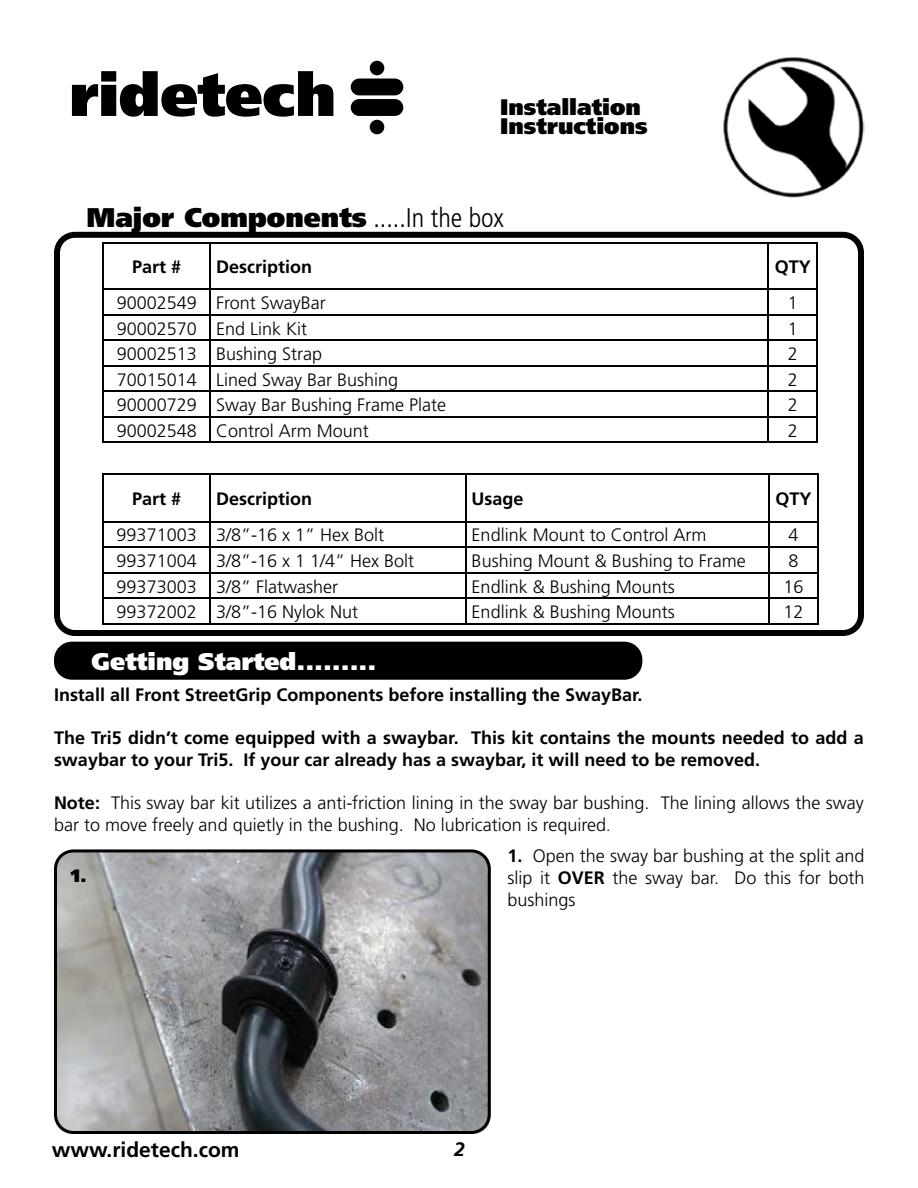
<style>
.page{position:relative;width:918px;height:1188px;background:#fff}
.page>*{position:absolute;margin:0;border:0;box-sizing:border-box;transform-origin:0 0}
.t1{font:900 27px "Frutiger";color:#000}
.t2{font:900 24px "Frutiger";color:#fff}
.t3{font:900 22.5px/19.5px "Frutiger LT Pro";color:#000}
.t4{font:700 21px "Frutiger LT Pro";color:#000}
.t5{font:italic 700 19.5px "Frutiger LT Pro";color:#000}
.t6{font:300 18px "Frutiger";color:#000}
.t7{font:700 18px/21.6px "Frutiger";color:#000}
.t8{font:300 18px/21.6px "Frutiger LT Pro";color:#000}
.t9{font:900 18px "Frutiger";color:#000}
.s1{font-family:"Frutiger LT Std";font-weight:300;font-stretch:condensed}
.s2{font-weight:700}
.s3{font-size:16.5px}
.s4{font-family:"Frutiger";font-weight:700}
</style>
<div class="page">
<img style="left:723px;top:84px;width:15px;height:86px">
<svg style="left:72px;top:71px;width:261px;height:46px"></svg>
<div style="left:351px;top:79px;width:52px;height:16px;background:#000;border-radius:8px"></div>
<div style="left:351px;top:99px;width:52px;height:17px;background:#000;border-radius:8px"></div>
<div style="left:370px;top:61px;width:14px;height:14px;background:#000;border-radius:50%"></div>
<div style="left:370px;top:120px;width:14px;height:14px;background:#000;border-radius:50%"></div>
<svg style="left:54px;top:232px;width:810px;height:404px"></svg>
<hr style="left:102px;top:242px;width:108px;height:2px;background:#000">
<hr style="left:102px;top:244px;width:2px;height:45px;background:#000">
<hr style="left:210px;top:242px;width:558px;height:2px;background:#000">
<hr style="left:209px;top:244px;width:2px;height:45px;background:#000">
<hr style="left:768px;top:242px;width:50px;height:2px;background:#000">
<hr style="left:767px;top:244px;width:2px;height:45px;background:#000">
<hr style="left:817px;top:244px;width:1px;height:45px;background:#000">
<hr style="left:102px;top:289px;width:108px;height:1px;background:#000">
<hr style="left:102px;top:290px;width:2px;height:24px;background:#000">
<hr style="left:210px;top:289px;width:558px;height:1px;background:#000">
<hr style="left:209px;top:290px;width:2px;height:24px;background:#000">
<hr style="left:768px;top:289px;width:50px;height:1px;background:#000">
<hr style="left:767px;top:290px;width:2px;height:24px;background:#000">
<hr style="left:102px;top:314px;width:108px;height:2px;background:#000">
<hr style="left:102px;top:316px;width:2px;height:24px;background:#000">
<hr style="left:210px;top:314px;width:558px;height:2px;background:#000">
<hr style="left:209px;top:316px;width:2px;height:24px;background:#000">
<hr style="left:768px;top:314px;width:50px;height:2px;background:#000">
<hr style="left:767px;top:316px;width:2px;height:24px;background:#000">
<hr style="left:102px;top:340px;width:108px;height:1px;background:#000">
<hr style="left:102px;top:341px;width:2px;height:24px;background:#000">
<hr style="left:210px;top:340px;width:558px;height:1px;background:#000">
<hr style="left:209px;top:341px;width:2px;height:24px;background:#000">
<hr style="left:768px;top:340px;width:50px;height:1px;background:#000">
<hr style="left:767px;top:341px;width:2px;height:24px;background:#000">
<hr style="left:102px;top:365px;width:108px;height:2px;background:#000">
<hr style="left:102px;top:367px;width:2px;height:24px;background:#000">
<hr style="left:210px;top:365px;width:558px;height:2px;background:#000">
<hr style="left:209px;top:367px;width:2px;height:24px;background:#000">
<hr style="left:768px;top:365px;width:50px;height:2px;background:#000">
<hr style="left:767px;top:367px;width:2px;height:24px;background:#000">
<hr style="left:102px;top:391px;width:108px;height:1px;background:#000">
<hr style="left:102px;top:392px;width:2px;height:24px;background:#000">
<hr style="left:210px;top:391px;width:558px;height:1px;background:#000">
<hr style="left:209px;top:392px;width:2px;height:24px;background:#000">
<hr style="left:768px;top:391px;width:50px;height:1px;background:#000">
<hr style="left:767px;top:392px;width:2px;height:24px;background:#000">
<hr style="left:102px;top:416px;width:108px;height:2px;background:#000">
<hr style="left:102px;top:418px;width:2px;height:24px;background:#000">
<hr style="left:210px;top:416px;width:558px;height:2px;background:#000">
<hr style="left:209px;top:418px;width:2px;height:24px;background:#000">
<hr style="left:768px;top:416px;width:50px;height:2px;background:#000">
<hr style="left:767px;top:418px;width:2px;height:24px;background:#000">
<svg style="left:817px;top:290px;width:1px;height:152px"></svg>
<hr style="left:102px;top:442px;width:108px;height:1px;background:#000">
<hr style="left:210px;top:442px;width:558px;height:1px;background:#000">
<hr style="left:768px;top:442px;width:50px;height:1px;background:#000">
<hr style="left:102px;top:473px;width:108px;height:1px;background:#000">
<hr style="left:102px;top:474px;width:2px;height:47px;background:#000">
<hr style="left:210px;top:473px;width:256px;height:1px;background:#000">
<hr style="left:209px;top:474px;width:2px;height:47px;background:#000">
<hr style="left:466px;top:473px;width:303px;height:1px;background:#000">
<hr style="left:465px;top:474px;width:1px;height:47px;background:#000">
<hr style="left:769px;top:473px;width:50px;height:1px;background:#000">
<hr style="left:768px;top:474px;width:2px;height:47px;background:#000">
<hr style="left:817px;top:474px;width:2px;height:47px;background:#000">
<hr style="left:102px;top:521px;width:108px;height:2px;background:#000">
<hr style="left:102px;top:523px;width:2px;height:24px;background:#000">
<hr style="left:210px;top:521px;width:256px;height:2px;background:#000">
<hr style="left:209px;top:523px;width:2px;height:24px;background:#000">
<hr style="left:466px;top:521px;width:303px;height:2px;background:#000">
<hr style="left:769px;top:521px;width:50px;height:2px;background:#000">
<hr style="left:768px;top:523px;width:2px;height:24px;background:#000">
<hr style="left:817px;top:523px;width:2px;height:24px;background:#000">
<hr style="left:102px;top:547px;width:108px;height:1px;background:#000">
<hr style="left:102px;top:548px;width:2px;height:24px;background:#000">
<hr style="left:210px;top:547px;width:256px;height:1px;background:#000">
<hr style="left:209px;top:548px;width:2px;height:24px;background:#000">
<hr style="left:466px;top:547px;width:303px;height:1px;background:#000">
<hr style="left:769px;top:547px;width:50px;height:1px;background:#000">
<hr style="left:768px;top:548px;width:2px;height:24px;background:#000">
<hr style="left:817px;top:548px;width:2px;height:24px;background:#000">
<hr style="left:102px;top:572px;width:108px;height:2px;background:#000">
<hr style="left:102px;top:574px;width:2px;height:24px;background:#000">
<hr style="left:210px;top:572px;width:256px;height:2px;background:#000">
<hr style="left:209px;top:574px;width:2px;height:24px;background:#000">
<hr style="left:466px;top:572px;width:303px;height:2px;background:#000">
<hr style="left:769px;top:572px;width:50px;height:2px;background:#000">
<hr style="left:768px;top:574px;width:2px;height:24px;background:#000">
<hr style="left:817px;top:574px;width:2px;height:24px;background:#000">
<hr style="left:102px;top:598px;width:108px;height:1px;background:#000">
<hr style="left:102px;top:599px;width:2px;height:24px;background:#000">
<hr style="left:210px;top:598px;width:256px;height:1px;background:#000">
<hr style="left:209px;top:599px;width:2px;height:24px;background:#000">
<hr style="left:466px;top:598px;width:303px;height:1px;background:#000">
<svg style="left:465px;top:523px;width:1px;height:100px"></svg>
<hr style="left:769px;top:598px;width:50px;height:1px;background:#000">
<hr style="left:768px;top:599px;width:2px;height:24px;background:#000">
<hr style="left:817px;top:599px;width:2px;height:24px;background:#000">
<hr style="left:102px;top:623px;width:108px;height:2px;background:#000">
<hr style="left:210px;top:623px;width:256px;height:2px;background:#000">
<hr style="left:466px;top:623px;width:303px;height:2px;background:#000">
<hr style="left:769px;top:623px;width:50px;height:2px;background:#000">
<div style="left:54px;top:642px;width:588px;height:38px;background:#000;border-radius:18px"></div>
<svg style="left:54px;top:849px;width:437px;height:285px;background:#8a8b8d"></svg>
<p class="t3" style="left:500px;top:97px;width:149px">Installation<br>Instructions</p>
<h1 class="t1" style="left:86px;top:201px;width:419px">Major Components <span class="s1">.....In the box</span></h1>
<p class="t7" style="left:132px;top:256px;width:51px">Part #</p>
<p class="t7" style="left:216px;top:256px;width:97px">Description</p>
<p class="t7" style="left:775px;top:256px;width:38px">QTY</p>
<p class="t6" style="left:117px;top:293px;width:211px">90002549 Front SwayBar</p>
<p class="t6" style="left:788px;top:293px;width:12px">1</p>
<p class="t6" style="left:117px;top:318px;width:192px">90002570 End Link Kit</p>
<p class="t6" style="left:788px;top:318px;width:12px">1</p>
<p class="t6" style="left:117px;top:344px;width:207px">90002513 Bushing Strap</p>
<p class="t6" style="left:788px;top:344px;width:12px">2</p>
<p class="t6" style="left:117px;top:369px;width:283px">70015014 Lined Sway Bar Bushing</p>
<p class="t6" style="left:788px;top:369px;width:12px">2</p>
<p class="t6" style="left:117px;top:395px;width:331px">90000729 Sway Bar Bushing Frame Plate</p>
<p class="t6" style="left:788px;top:395px;width:12px">2</p>
<p class="t6" style="left:117px;top:420px;width:254px">90002548 Control Arm Mount</p>
<p class="t6" style="left:788px;top:420px;width:12px">2</p>
<p class="t7" style="left:132px;top:488px;width:51px">Part #</p>
<p class="t7" style="left:216px;top:488px;width:97px">Description</p>
<p class="t7" style="left:472px;top:488px;width:54px">Usage</p>
<p class="t7" style="left:776px;top:488px;width:38px">QTY</p>
<p class="t6" style="left:117px;top:525px;width:269px">99371003 3/8”-16 x 1” Hex Bolt</p>
<p class="t6" style="left:472px;top:525px;width:236px">Endlink Mount to Control Arm</p>
<p class="t6" style="left:789px;top:525px;width:12px">4</p>
<p class="t6" style="left:117px;top:551px;width:299px">99371004 3/8”-16 x 1 1/4” Hex Bolt</p>
<p class="t6" style="left:472px;top:551px;width:276px">Bushing Mount &amp; Bushing to Frame</p>
<p class="t6" style="left:789px;top:551px;width:12px">8</p>
<p class="t6" style="left:117px;top:576px;width:223px">99373003 3/8” Flatwasher</p>
<p class="t6" style="left:472px;top:576px;width:205px">Endlink &amp; Bushing Mounts</p>
<p class="t6" style="left:784px;top:576px;width:22px">16</p>
<p class="t6" style="left:117px;top:602px;width:243px">99372002 3/8”-16 Nylok Nut</p>
<p class="t6" style="left:472px;top:602px;width:205px">Endlink &amp; Bushing Mounts</p>
<p class="t6" style="left:784px;top:602px;width:22px">12</p>
<h2 class="t2" style="left:92px;top:647px;width:286px">Getting Started.........</h2>
<p class="t7" style="left:54px;top:684px;width:590px">Install all Front StreetGrip Components before installing the SwayBar.</p>
<p class="t7" style="left:54px;top:727px;width:811px">The Tri5 didn’t come equipped with a swaybar. This kit contains the mounts needed to add a swaybar to your Tri5. If your car already has a swaybar, it will need to be removed.</p>
<p class="t8" style="left:54px;top:792px;width:811px"><span class="s2">Note:</span> This sway bar kit utilizes a anti-friction lining in the sway bar bushing. The lining allows the sway bar to move freely and quietly in the bushing. No lubrication is required<span class="s3">.</span></p>
<p class="t8" style="left:508px;top:845px;width:359px;text-align:justify"><span class="s4">1.</span> Open the sway bar bushing at the split and slip it <span class="s2">OVER</span> the sway bar. Do this for both bushings</p>
<p class="t9" style="left:71px;top:865px;width:18px">1.</p>
<p class="t4" style="left:52px;top:1137px;width:189px">www.ridetech.com</p>
<p class="t5" style="left:454px;top:1138px;width:12px">2</p>
</div>
